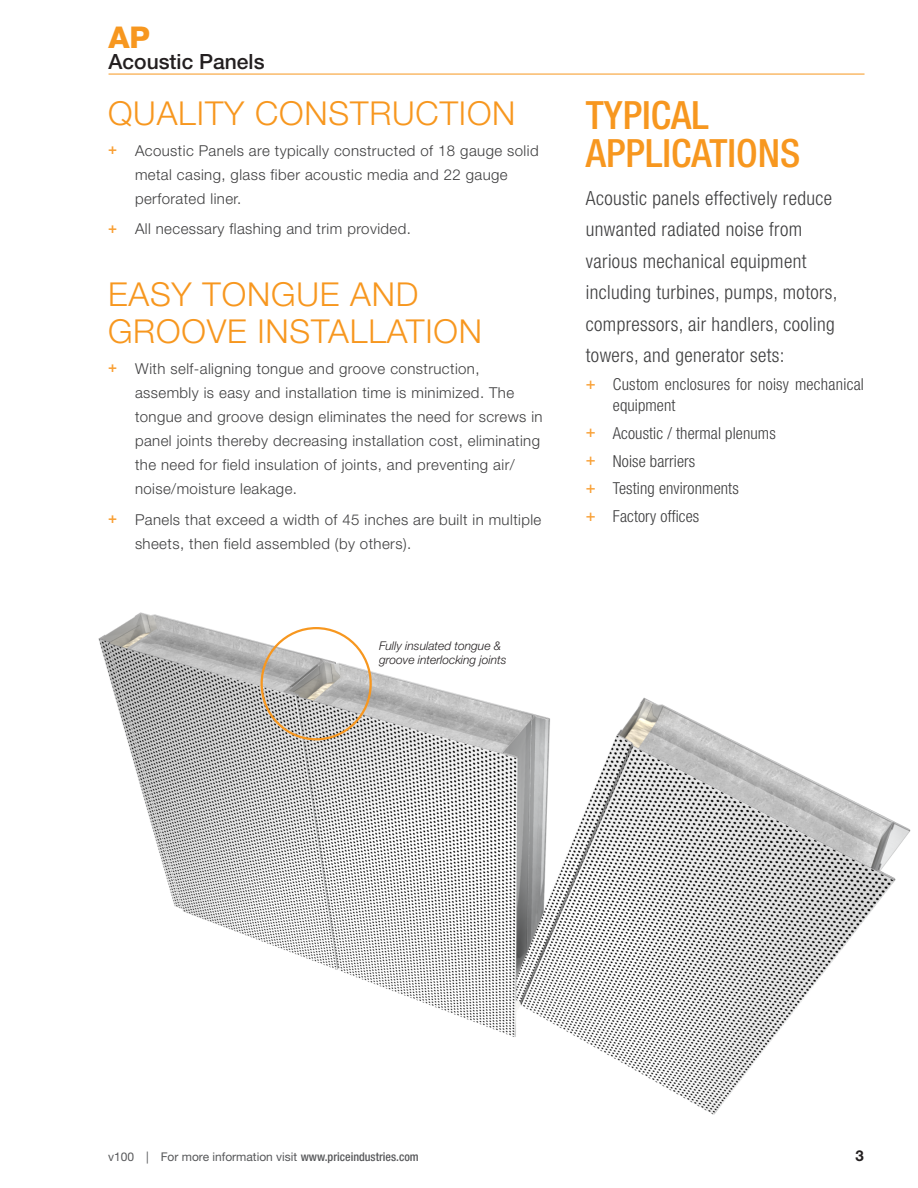
<style>
.page{position:relative;width:918px;height:1188px;background:#fff}
.page>*{position:absolute;margin:0;border:0;box-sizing:border-box;transform-origin:0 0}
.Sidebar_-_Heading_1{font:500 condensed 39px/37.5px "Helvetica Neue LT Std";color:#f7971f}
.Special-Heading_2{font:300 33px/37.5px "Helvetica Neue LT Std";letter-spacing:.025em;color:#f7971f}
.t1{font:800 30px "Helvetica Neue LT Std";color:#f7971f}
.t2{font:500 21px "Helvetica Neue LT Std";color:#231f20}
.Sidebar_-_Body_1{font:300 condensed 19.5px/31.5px "Helvetica Neue LT Std";letter-spacing:.02em;color:#3e3e3f}
.t3{font:300 condensed 16.5px/21px "Helvetica Neue LT Std";letter-spacing:.005em;color:#3e3e3f}
.t4{font:300 15px/24px "Helvetica Neue LT Std";letter-spacing:.03em;color:#3e3e3f}
.t5{font:700 15px "Helvetica Neue LT Std";color:#231f20}
.t6{font:12px "Helvetica Neue LT Std";color:#57585a}
.t7{font:italic 300 12px/14.4px "Helvetica Neue LT Std";color:#231f20}
.s1{font-weight:500;color:#f9a035}
.s2{font-weight:500;font-stretch:condensed}
</style>
<div class="page">
<img style="left:98px;top:612px;width:813px;height:503px">
<div style="left:261px;top:627px;width:111px;height:113px;border:2px solid #f7971f;border-radius:50%"></div>
<hr style="left:109px;top:74px;width:756px;height:1px;background:#f7971f">
<h3 class="t1" style="left:109px;top:20px;width:43px">AP</h3>
<h3 class="t2" style="left:109px;top:49px;width:158px">Acoustic Panels</h3>
<p class="Special-Heading_2" style="left:108px;top:94px;width:409px">QUALITY CONSTRUCTION</p>
<p class="t4" style="left:135px;top:138px;width:405px;text-indent:-27px"><span class="s1">+</span> Acoustic Panels are typically constructed of 18 gauge solid metal casing, glass fiber acoustic media and 22 gauge perforated liner.</p>
<p class="t4" style="left:108px;top:217px;width:305px"><span class="s1">+</span> All necessary flashing and trim provided.</p>
<p class="Special-Heading_2" style="left:108px;top:274px;width:376px">EASY TONGUE AND<br>GROOVE INSTALLATION</p>
<p class="t4" style="left:135px;top:356px;width:409px;text-indent:-27px"><span class="s1">+</span> With self-aligning tongue and groove construction, assembly is easy and installation time is minimized. The tongue and groove design eliminates the need for screws in panel joints thereby decreasing installation cost, eliminating the need for field insulation of joints, and preventing air/ noise/moisture leakage.</p>
<p class="t4" style="left:135px;top:507px;width:408px;text-indent:-27px"><span class="s1">+</span> Panels that exceed a width of 45 inches are built in multiple sheets, then field assembled (by others).</p>
<p class="t7" style="left:379px;top:638px;width:129px">Fully insulated tongue &amp; groove interlocking joints</p>
<p class="Sidebar_-_Heading_1" style="left:586px;top:96px;width:216px">TYPICAL<br>APPLICATIONS</p>
<p class="Sidebar_-_Body_1" style="left:586px;top:182px;width:253px">Acoustic panels effectively reduce unwanted radiated noise from various mechanical equipment including turbines, pumps, motors, compressors, air handlers, cooling towers, and generator sets:</p>
<p class="t3" style="left:613px;top:374px;width:253px;text-indent:-27px"><span class="s1">+</span> Custom enclosures for noisy mechanical equipment</p>
<p class="t3" style="left:586px;top:422px;width:191px"><span class="s1">+</span> Acoustic / thermal plenums</p>
<p class="t3" style="left:586px;top:450px;width:111px"><span class="s1">+</span> Noise barriers</p>
<p class="t3" style="left:586px;top:478px;width:154px"><span class="s1">+</span> Testing environments</p>
<p class="t3" style="left:586px;top:506px;width:115px"><span class="s1">+</span> Factory offices</p>
<p class="t6" style="left:108px;top:1150px;width:312px">v100 | For more information visit <span class="s2">www.priceindustries.com</span></p>
<p class="t5" style="left:856px;top:1146px;width:10px">3</p>
</div>
